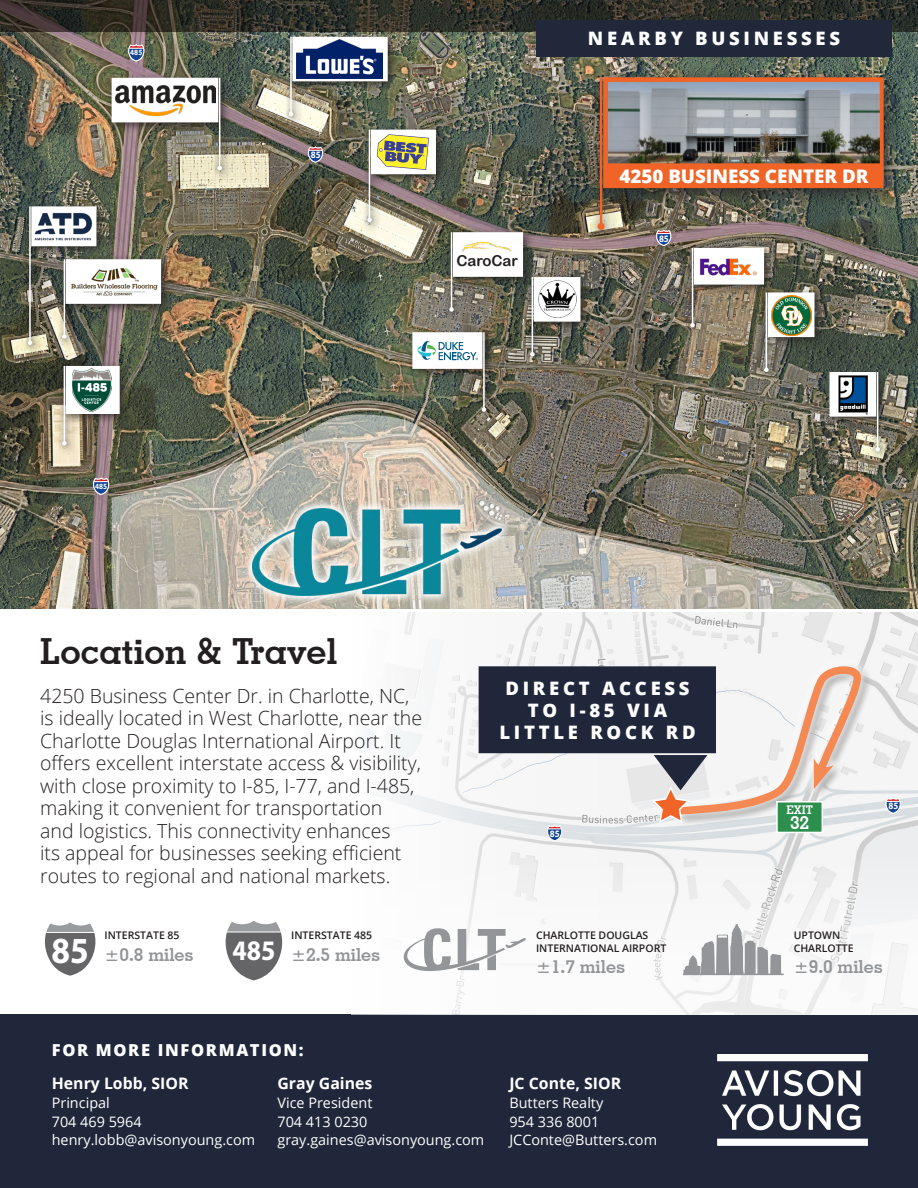
<style>
.page{position:relative;width:918px;height:1188px;background:#fff}
.page>*{position:absolute;margin:0;border:0;box-sizing:border-box;transform-origin:0 0}
.t1{font:700 36.9px "Myriad Pro";color:#fff;scale:.91 1}
.t2{font:700 36px "Geometric Slab 703 BT";color:#231f20}
.t3{font:700 28.35px "Myriad Pro";color:#fff;scale:.91 1}
.t4{font:300 19.5px/22.5px "Open Sans";color:#231f20}
.t5{font:800 18.75px "Open Sans";color:#fff}
.t6{font:800 18.6px/22.2px "Open Sans";letter-spacing:.2em;color:#fff;text-align:center}
.t7{font:700 18px "Geometric Slab 703 BT";color:#939598}
.t8{font:700 18px "Geometric Slab 703 BT";color:#fff}
.t9{font:800 16.5px "Open Sans";letter-spacing:.1em;color:#fff}
.t10{font:700 15.9px "Open Sans";color:#fff}
.t11{font:15px "Arial Rounded MT Bold";color:#231f20}
.t12{font:14.4px "Open Sans";color:#fff}
.t13{font:700 12px "Geometric Slab 703 BT";color:#fff}
.t14{font:600 10.5px/12.6px "Open Sans";color:#231f20}
.t15{font:700 9.75px "Myriad Pro";color:#fff;scale:.91 1}
.t16{font:700 7.95px "Myriad Pro";color:#fff;scale:.91 1}
</style>
<div class="page">
<img style="left:0;top:280px;width:918px;height:328px">
<img style="left:0;top:32px;width:918px;height:248px">
<svg style="left:0;top:0;width:918px;height:32px;background:#303028"></svg>
<div style="left:0;top:1015px;width:918px;height:173px;background:#20273a"></div>
<img style="left:717px;top:1055px;width:150px;height:90px">
<div style="left:536px;top:20px;width:356px;height:37px;background:#202839"></div>
<div style="left:362px;top:124px;width:86px;height:109px;background:#231f20;opacity:.75"></div>
<div style="left:362px;top:125px;width:14px;height:102px;background:#231f20;opacity:.5"></div>
<hr style="left:369px;top:130px;width:1px;height:90px;background:#fff">
<svg style="left:367px;top:218px;width:5px;height:4px"></svg>
<div style="left:371px;top:130px;width:65px;height:44px;background:#fff"></div>
<svg style="left:377px;top:134px;width:52px;height:36px"></svg>
<div style="left:106px;top:72px;width:127px;height:109px;background:#231f20;opacity:.75"></div>
<div style="left:213px;top:73px;width:14px;height:102px;background:#231f20;opacity:.5"></div>
<hr style="left:219px;top:78px;width:1px;height:90px;background:#fff">
<svg style="left:217px;top:166px;width:5px;height:4px"></svg>
<div style="left:112px;top:78px;width:106px;height:44px;background:#fff"></div>
<div style="left:284px;top:31px;width:115px;height:96px;background:#231f20;opacity:.75"></div>
<div style="left:284px;top:32px;width:14px;height:89px;background:#231f20;opacity:.5"></div>
<hr style="left:290px;top:37px;width:2px;height:77px;background:#fff">
<svg style="left:289px;top:112px;width:4px;height:4px"></svg>
<div style="left:292px;top:37px;width:96px;height:44px;background:#fff;border:3px solid #fff"></div>
<img style="left:150px;top:85px;width:65px;height:30px">
<img style="left:296px;top:39px;width:87px;height:40px">
<div style="left:589px;top:68px;width:313px;height:180px;background:#231f20;opacity:.75"></div>
<div style="left:590px;top:70px;width:22px;height:167px;background:#231f20;opacity:.5"></div>
<hr style="left:600px;top:77px;width:2px;height:149px;background:#f06427">
<div style="left:598px;top:223px;width:7px;height:7px;background:#f06427;border-radius:50%"></div>
<div style="left:603px;top:77px;width:281px;height:111px;background:#f06427;border:5px solid #f06427"></div>
<div style="left:444px;top:227px;width:91px;height:96px;background:#231f20;opacity:.75"></div>
<div style="left:444px;top:227px;width:14px;height:89px;background:#231f20;opacity:.5"></div>
<hr style="left:451px;top:232px;width:1px;height:78px;background:#fff">
<svg style="left:449px;top:307px;width:5px;height:5px"></svg>
<div style="left:453px;top:232px;width:70px;height:45px;background:#fff;border:3px solid #fff"></div>
<img style="left:462px;top:242px;width:50px;height:10px">
<div style="left:525px;top:272px;width:67px;height:96px;background:#231f20;opacity:.75"></div>
<div style="left:525px;top:272px;width:14px;height:89px;background:#231f20;opacity:.5"></div>
<hr style="left:532px;top:277px;width:1px;height:77px;background:#fff">
<svg style="left:530px;top:352px;width:5px;height:5px"></svg>
<div style="left:534px;top:277px;width:46px;height:45px;background:#fff"></div>
<img style="left:537px;top:280px;width:40px;height:38px">
<div style="left:685px;top:242px;width:91px;height:97px;background:#231f20;opacity:.75"></div>
<div style="left:685px;top:243px;width:14px;height:89px;background:#231f20;opacity:.5"></div>
<hr style="left:692px;top:248px;width:1px;height:77px;background:#fff">
<svg style="left:690px;top:323px;width:5px;height:4px"></svg>
<div style="left:694px;top:248px;width:70px;height:37px;background:#fff"></div>
<img style="left:700px;top:258px;width:57px;height:18px">
<div style="left:759px;top:287px;width:67px;height:96px;background:#231f20;opacity:.75"></div>
<div style="left:759px;top:288px;width:14px;height:89px;background:#231f20;opacity:.5"></div>
<hr style="left:766px;top:292px;width:1px;height:78px;background:#fff">
<svg style="left:764px;top:368px;width:5px;height:4px"></svg>
<svg style="left:768px;top:292px;width:46px;height:45px"></svg>
<img style="left:771px;top:295px;width:40px;height:40px">
<div style="left:57px;top:254px;width:116px;height:96px;background:#231f20;opacity:.75"></div>
<img style="left:150px;top:261px;width:15px;height:39px">
<div style="left:23px;top:201px;width:85px;height:155px;background:#231f20;opacity:.75"></div>
<div style="left:23px;top:201px;width:14px;height:149px;background:#231f20;opacity:.5"></div>
<hr style="left:29px;top:206px;width:2px;height:137px;background:#fff">
<svg style="left:28px;top:341px;width:4px;height:4px"></svg>
<div style="left:31px;top:206px;width:65px;height:40px;background:#fff;border:3px solid #fff"></div>
<img style="left:34px;top:203px;width:54px;height:38px">
<div style="left:57px;top:360px;width:74px;height:97px;background:#231f20;opacity:.75"></div>
<div style="left:57px;top:361px;width:14px;height:89px;background:#231f20;opacity:.5"></div>
<hr style="left:64px;top:366px;width:1px;height:77px;background:#fff">
<svg style="left:62px;top:441px;width:5px;height:5px"></svg>
<div style="left:66px;top:366px;width:54px;height:48px;background:#fff"></div>
<img style="left:72px;top:368px;width:16px;height:43px">
<div style="left:824px;top:367px;width:67px;height:96px;background:#231f20;opacity:.75"></div>
<div style="left:870px;top:367px;width:15px;height:89px;background:#231f20;opacity:.5"></div>
<hr style="left:877px;top:372px;width:1px;height:77px;background:#fff">
<svg style="left:875px;top:447px;width:5px;height:5px"></svg>
<div style="left:829px;top:372px;width:47px;height:45px;background:#fff;border:3px solid #fff"></div>
<img style="left:839px;top:375px;width:29px;height:40px">
<div style="left:407px;top:327px;width:90px;height:96px;background:#231f20;opacity:.75"></div>
<div style="left:477px;top:327px;width:14px;height:89px;background:#231f20;opacity:.5"></div>
<hr style="left:483px;top:332px;width:2px;height:78px;background:#fff">
<svg style="left:482px;top:407px;width:4px;height:5px"></svg>
<div style="left:412px;top:332px;width:71px;height:37px;background:#fff;border:3px solid #fff"></div>
<svg style="left:417px;top:340px;width:61px;height:21px"></svg>
<img style="left:150px;top:413px;width:697px;height:200px">
<svg style="left:243px;top:499px;width:267px;height:107px;background:#cac3b7"></svg>
<img style="left:252px;top:508px;width:249px;height:88px">
<svg style="left:656px;top:229px;width:16px;height:17px"></svg>
<svg style="left:307px;top:146px;width:17px;height:17px"></svg>
<img style="left:88px;top:0;width:62px;height:609px">
<img style="left:368px;top:613px;width:550px;height:236px">
<div style="left:670px;top:657px;width:201px;height:167px;background:#fff;opacity:.75"></div>
<svg style="left:885px;top:797px;width:16px;height:17px"></svg>
<svg style="left:479px;top:657px;width:386px;height:184px"></svg>
<svg style="left:45px;top:922px;width:51px;height:54px"></svg>
<hr style="left:45px;top:932px;width:51px;height:1px;background:#fff">
<svg style="left:403px;top:928px;width:123px;height:43px"></svg>
<svg style="left:225px;top:921px;width:58px;height:60px"></svg>
<hr style="left:226px;top:932px;width:56px;height:1px;background:#fff">
<svg style="left:683px;top:924px;width:101px;height:51px"></svg>
<img style="left:608px;top:82px;width:272px;height:81px">
<p class="t16" style="left:130px;top:47px;width:15px">485</p>
<p class="t15" style="left:311px;top:149px;width:12px">85</p>
<p class="t11" style="left:456px;top:252px;width:63px">CaroCar</p>
<p class="t6" style="left:588px;top:26px;width:254px">NEARBY BUSINESSES</p>
<p class="t5" style="left:620px;top:162px;width:250px">4250 BUSINESS CENTER DR</p>
<p class="t15" style="left:659px;top:232px;width:12px">85</p>
<p class="t16" style="left:95px;top:481px;width:15px">485</p>
<p class="t2" style="left:40px;top:629px;width:298px">Location &amp; Travel</p>
<p class="t4" style="left:40px;top:684px;width:383px">4250 Business Center Dr. in Charlotte, NC, is ideally located in West Charlotte, near the Charlotte Douglas International Airport. It offers excellent interstate access &amp; visibility, with close proximity to I-85, I-77, and I-485, making it convenient for transportation<br>and logistics. This connectivity enhances<br>its appeal for businesses seeking efficient routes to regional and national markets.</p>
<p class="t1" style="left:52px;top:926px;width:42px">85</p>
<p class="t14" style="left:105px;top:929px;width:77px">INTERSTATE 85</p>
<p class="t7" style="left:105px;top:944px;width:91px">±0.8 miles</p>
<p class="t3" style="left:232px;top:932px;width:49px">485</p>
<p class="t14" style="left:291px;top:929px;width:83px">INTERSTATE 485</p>
<p class="t7" style="left:291px;top:944px;width:91px">±2.5 miles</p>
<p class="t6" style="left:499px;top:676px;width:198px">DIRECT ACCESS<br>TO I-85 VIA<br>LITTLE ROCK RD</p>
<p class="t15" style="left:550px;top:827px;width:12px">85</p>
<p class="t14" style="left:536px;top:929px;width:132px">CHARLOTTE DOUGLAS<br>INTERNATIONAL AIRPORT</p>
<p class="t7" style="left:536px;top:956px;width:91px">±1.7 miles</p>
<p class="t13" style="left:786px;top:802px;width:28px">EXIT</p>
<p class="t8" style="left:790px;top:811px;width:21px">32</p>
<p class="t15" style="left:888px;top:800px;width:12px">85</p>
<p class="t14" style="left:794px;top:929px;width:61px">UPTOWN<br>CHARLOTTE</p>
<p class="t7" style="left:794px;top:956px;width:91px">±9.0 miles</p>
<p class="t9" style="left:52px;top:1038px;width:253px">FOR MORE INFORMATION:</p>
<p class="t10" style="left:52px;top:1072px;width:138px">Henry Lobb, SIOR</p>
<p class="t12" style="left:52px;top:1093px;width:60px">Principal</p>
<p class="t12" style="left:52px;top:1111px;width:91px">704 469 5964</p>
<p class="t12" style="left:52px;top:1130px;width:205px">henry.lobb@avisonyoung.com</p>
<p class="t10" style="left:278px;top:1072px;width:96px">Gray Gaines</p>
<p class="t12" style="left:278px;top:1093px;width:96px">Vice President</p>
<p class="t12" style="left:278px;top:1111px;width:91px">704 413 0230</p>
<p class="t12" style="left:278px;top:1130px;width:208px">gray.gaines@avisonyoung.com</p>
<p class="t10" style="left:509px;top:1072px;width:113px">JC Conte, SIOR</p>
<p class="t12" style="left:509px;top:1093px;width:95px">Butters Realty</p>
<p class="t12" style="left:509px;top:1111px;width:91px">954 336 8001</p>
<p class="t12" style="left:509px;top:1130px;width:149px">JCConte@Butters.com</p>
</div>
